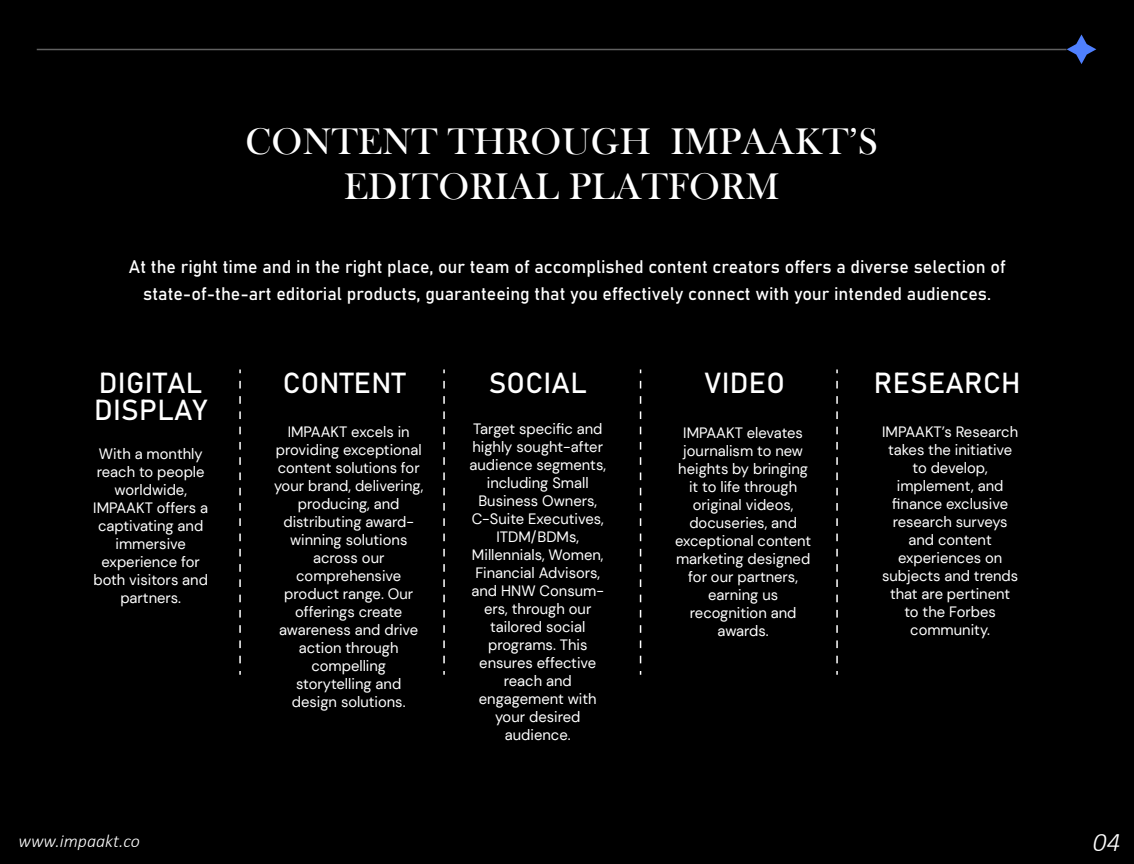
<style>
.page{position:relative;width:1134px;height:864px;background:#000}
.page>*{position:absolute;margin:0;border:0;box-sizing:border-box;transform-origin:0 0}
.t1{font:38.1px/45.6px "Bask Old Face";letter-spacing:.01em;color:#fff;text-align:center}
.t2{font:28.65px/27px "Bahnschrift";letter-spacing:.01em;color:#fff}
.t3{font:italic 300 27px "Calibri";color:#fff}
.t4{font:18px/27px "Bahnschrift";color:#fff;text-align:center}
.t5{font:italic 300 18px "Calibri";color:#fff}
.t6{font:15px/18px "DM Sans";color:#fff;text-align:center}
</style>
<div class="page">
<svg style="left:1067px;top:34px;width:29px;height:30px"></svg>
<hr style="left:37px;top:49px;width:1030px;height:1px;background:#606060">
<svg style="left:239px;top:370px;width:2px;height:293px"></svg>
<svg style="left:443px;top:370px;width:2px;height:293px"></svg>
<svg style="left:640px;top:370px;width:1px;height:293px"></svg>
<svg style="left:836px;top:370px;width:2px;height:293px"></svg>
<h1 class="t1" style="left:246px;top:119px;width:634px">CONTENT THROUGH IMPAAKT’S<br>EDITORIAL PLATFORM</h1>
<p class="t4" style="left:129px;top:252px;width:878px">At the right time and in the right place, our team of accomplished content creators offers a diverse selection of state-of-the-art editorial products, guaranteeing that you effectively connect with your intended audiences.</p>
<h2 class="t2" style="left:94px;top:367px;width:115px">DIGITAL<br>DISPLAY</h2>
<p class="t6" style="left:93px;top:444px;width:116px">With a monthly reach to people worldwide,<br>IMPAAKT offers a captivating and immersive experience for both visitors and partners.</p>
<h2 class="t2" style="left:283px;top:367px;width:124px">CONTENT</h2>
<p class="t6" style="left:274px;top:422px;width:151px">IMPAAKT excels in providing exceptional content solutions for your brand, delivering, producing, and distributing award&shy;winning solutions across our comprehensive product range. Our offerings create awareness and drive action through compelling storytelling and design solutions.</p>
<h2 class="t2" style="left:489px;top:367px;width:100px">SOCIAL</h2>
<p class="t6" style="left:470px;top:419px;width:138px">Target specific and highly sought-after audience segments, including Small<br>Business Owners,<br>C-Suite Executives,<br>ITDM/BDMs,<br>Millennials, Women,<br>Financial Advisors, and HNW Consum&shy;ers, through our tailored social programs. This ensures effective reach and engagement with your desired audience.</p>
<h2 class="t2" style="left:705px;top:367px;width:82px">VIDEO</h2>
<p class="t6" style="left:675px;top:424px;width:138px">IMPAAKT elevates journalism to new heights by bringing it to life through original videos, docuseries, and exceptional content marketing designed for our partners, earning us recognition and awards.</p>
<h2 class="t2" style="left:874px;top:367px;width:148px">RESEARCH</h2>
<p class="t6" style="left:882px;top:422px;width:138px">IMPAAKT’s Research takes the initiative to develop, implement, and finance exclusive research surveys and content experiences on subjects and trends that are pertinent to the Forbes community.</p>
<p class="t5" style="left:18px;top:830px;width:123px">www.impaakt.co</p>
<h3 class="t3" style="left:1093px;top:825px;width:29px">04</h3>
</div>
